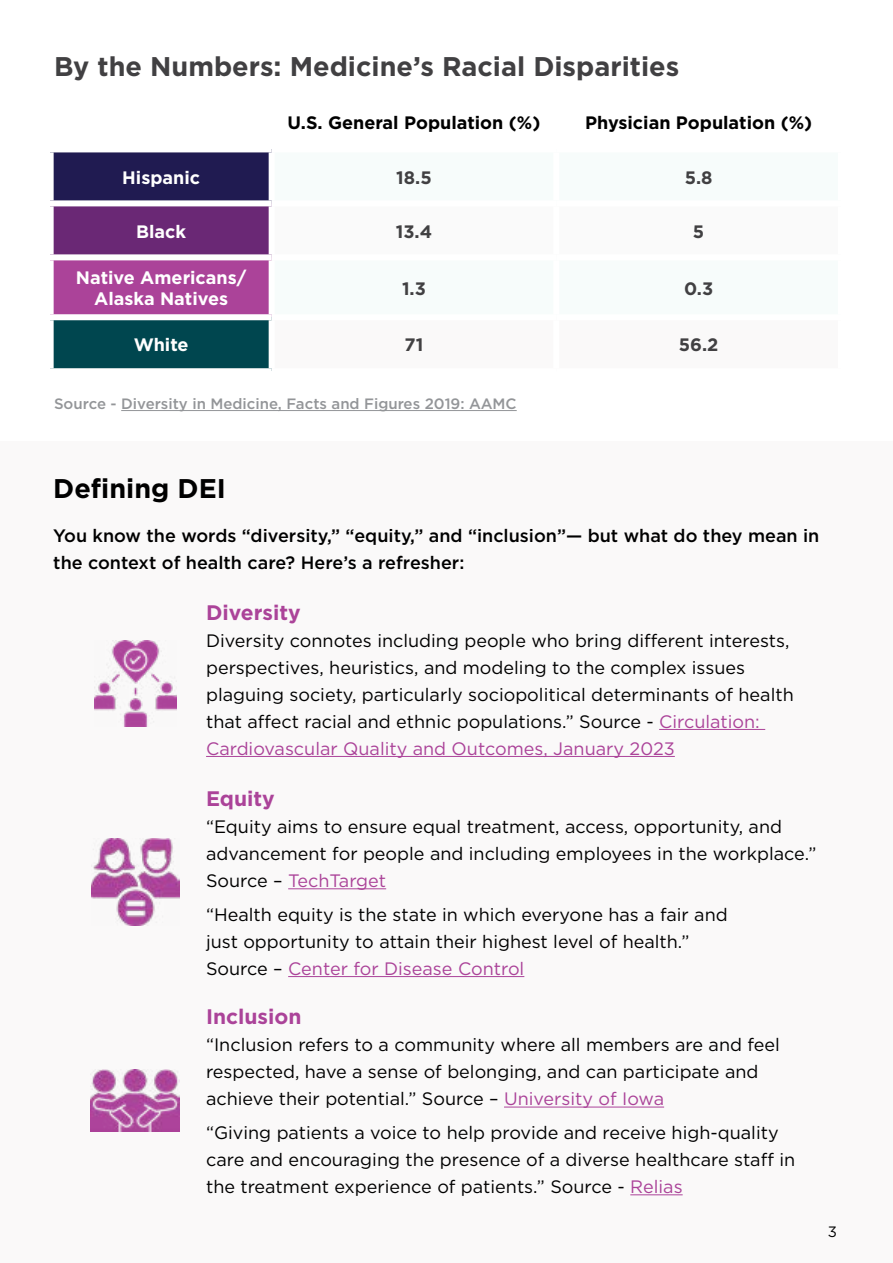
<style>
.page{position:relative;width:893px;height:1263px;background:#fff}
.page>*{position:absolute;margin:0;border:0;box-sizing:border-box;transform-origin:0 0}
.t1{font:700 27px "Gotham";color:#414042}
.t2{font:700 27px "Gotham";color:#000}
.t3{font:700 21px "Gotham";color:#ab4399}
.t4{font:18px/27px "Gotham";color:#000}
.t5{font:500 18px/27px "Gotham";color:#000}
.t6{font:700 18px/21px "Gotham";color:#fff;text-align:center}
.t7{font:700 18px "Gotham";color:#000}
.t8{font:700 18px "Gotham";color:#414042}
.t9{font:500 15px "Gotham";color:#939598}
.t10{font:15px "Gotham";color:#000}
.s1{color:#ab4399}
</style>
<div class="page">
<div style="left:51px;top:149px;width:221px;height:54px;background:#201b51"></div>
<div style="left:51px;top:203px;width:221px;height:54px;background:#6a2875"></div>
<div style="left:51px;top:257px;width:221px;height:60px;background:#ab4399"></div>
<div style="left:51px;top:317px;width:221px;height:54px;background:#00464f"></div>
<div style="left:48px;top:146px;width:224px;height:6px;background:#fff"></div>
<div style="left:48px;top:152px;width:6px;height:48px;background:#fff"></div>
<div style="left:269px;top:152px;width:6px;height:48px;background:#fff"></div>
<div style="left:48px;top:200px;width:224px;height:6px;background:#fff"></div>
<div style="left:48px;top:206px;width:6px;height:48px;background:#fff"></div>
<div style="left:269px;top:206px;width:6px;height:48px;background:#fff"></div>
<div style="left:48px;top:254px;width:224px;height:6px;background:#fff"></div>
<div style="left:48px;top:260px;width:6px;height:54px;background:#fff"></div>
<div style="left:269px;top:260px;width:6px;height:54px;background:#fff"></div>
<div style="left:48px;top:314px;width:224px;height:6px;background:#fff"></div>
<div style="left:48px;top:320px;width:6px;height:48px;background:#fff"></div>
<div style="left:269px;top:320px;width:6px;height:48px;background:#fff"></div>
<div style="left:48px;top:368px;width:224px;height:6px;background:#fff"></div>
<hr style="left:121px;top:410px;width:396px;height:1px;background:#939598">
<div style="left:0;top:441px;width:893px;height:822px;background:#faf9f9"></div>
<hr style="left:288px;top:888px;width:98px;height:1px;background:#ab4399">
<hr style="left:288px;top:976px;width:236px;height:1px;background:#ab4399">
<hr style="left:504px;top:1106px;width:160px;height:1px;background:#ab4399">
<hr style="left:630px;top:1194px;width:53px;height:1px;background:#ab4399">
<hr style="left:659px;top:729px;width:106px;height:1px;background:#ab4399">
<hr style="left:206px;top:756px;width:469px;height:1px;background:#ab4399">
<img style="left:94px;top:640px;width:82px;height:86px">
<img style="left:91px;top:839px;width:88px;height:86px">
<img style="left:90px;top:1069px;width:90px;height:62px">
<h1 class="t1" style="left:54px;top:48px;width:627px">By the Numbers: Medicine’s Racial Disparities</h1>
<p class="t7" style="left:288px;top:111px;width:254px">U.S. General Population (%)</p>
<p class="t7" style="left:585px;top:111px;width:229px">Physician Population (%)</p>
<p class="t6" style="left:122px;top:167px;width:79px">Hispanic</p>
<p class="t8" style="left:396px;top:165px;width:37px">18.5</p>
<p class="t8" style="left:685px;top:165px;width:29px">5.8</p>
<p class="t6" style="left:136px;top:221px;width:52px">Black</p>
<p class="t8" style="left:396px;top:219px;width:38px">13.4</p>
<p class="t8" style="left:693px;top:219px;width:13px">5</p>
<p class="t6" style="left:76px;top:267px;width:172px">Native Americans/<br>Alaska Natives</p>
<p class="t8" style="left:402px;top:276px;width:25px">1.3</p>
<p class="t8" style="left:684px;top:276px;width:31px">0.3</p>
<p class="t6" style="left:134px;top:334px;width:56px">White</p>
<p class="t8" style="left:405px;top:333px;width:20px">71</p>
<p class="t8" style="left:679px;top:333px;width:41px">56.2</p>
<p class="t9" style="left:54px;top:394px;width:464px">Source - Diversity in Medicine, Facts and Figures 2019: AAMC</p>
<h1 class="t2" style="left:53px;top:470px;width:174px">Defining DEI</h1>
<p class="t5" style="left:53px;top:522px;width:768px">You know the words “diversity,” “equity,” and “inclusion”— but what do they mean in the context of health care? Here’s a refresher:</p>
<p class="t3" style="left:206px;top:598px;width:96px">Diversity</p>
<p class="t4" style="left:206px;top:626px;width:589px">Diversity connotes including people who bring different interests, perspectives, heuristics, and modeling to the complex issues plaguing society, particularly sociopolitical determinants of health that affect racial and ethnic populations.” Source - <span class="s1">Circulation:<br>Cardiovascular Quality and Outcomes, January 2023</span></p>
<p class="t3" style="left:206px;top:785px;width:70px">Equity</p>
<p class="t4" style="left:206px;top:813px;width:612px">“Equity aims to ensure equal treatment, access, opportunity, and advancement for people and including employees in the workplace.”<br>Source – <span class="s1">TechTarget</span></p>
<p class="t4" style="left:206px;top:900px;width:523px">“Health equity is the state in which everyone has a fair and just opportunity to attain their highest level of health.”<br>Source – <span class="s1">Center for Disease Control</span></p>
<p class="t3" style="left:206px;top:1003px;width:97px">Inclusion</p>
<p class="t4" style="left:206px;top:1031px;width:575px">“Inclusion refers to a community where all members are and feel respected, have a sense of belonging, and can participate and achieve their potential.” Source – <span class="s1">University of Iowa</span></p>
<p class="t4" style="left:206px;top:1119px;width:591px">“Giving patients a voice to help provide and receive high-quality care and encouraging the presence of a diverse healthcare staff in the treatment experience of patients.” Source - <span class="s1">Relias</span></p>
<p class="t10" style="left:828px;top:1222px;width:11px">3</p>
</div>
